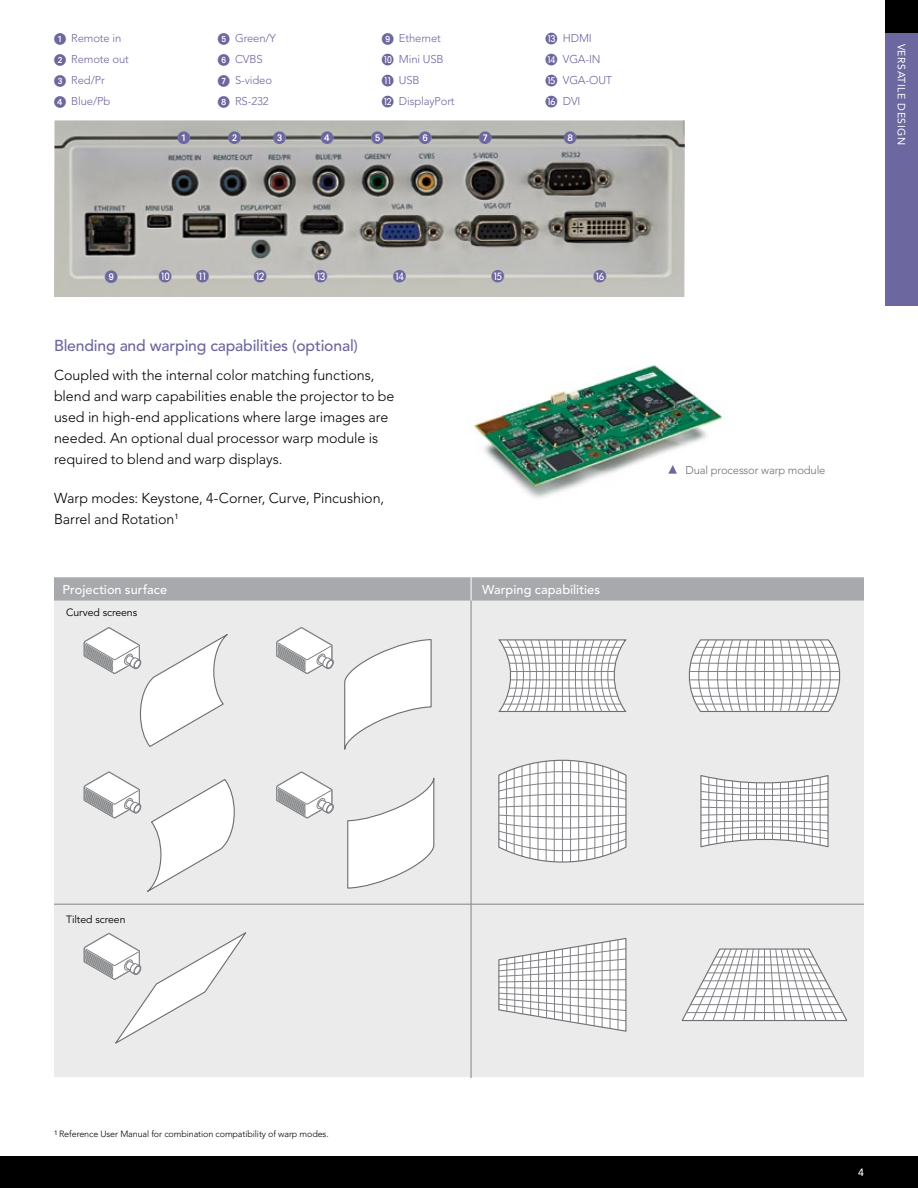
<style>
.page{position:relative;width:918px;height:1188px;background:#fff}
.page>*{position:absolute;margin:0;border:0;box-sizing:border-box;transform-origin:0 0}
.t1{font:500 15.75px "Avenir";letter-spacing:-.01em;color:#6c679e}
.t2{font:300 14.25px/21px "Avenir";letter-spacing:-.005em;color:#000}
.t3{font:13.05px "European Pi One";color:#6c679e}
.t4{font:500 12.75px "Avenir";color:#fff}
.t5{font:300 11.25px/21px "Avenir";letter-spacing:-.01em;color:#6c679e}
.t6{font:300 11.25px "Avenir";letter-spacing:-.01em;color:#6d6e71}
.t7{font:10.5px "Avenir";letter-spacing:-.005em;color:#000}
.t8{font:10.5px "Avenir";color:#fff}
.t9{font:500 10.5px "Avenir";color:#fff}
.t10{font:300 9px "Avenir";letter-spacing:-.01em;color:#000}
.s1{font-family:"European Pi One";font-weight:400;font-size:12px}
</style>
<div class="page">
<div style="left:0;top:1156px;width:918px;height:32px;background:#000"></div>
<div style="left:886px;top:32px;width:32px;height:274px;background:#6c679e"></div>
<div style="left:886px;top:0;width:32px;height:32px;background:#000"></div>
<img style="left:474px;top:365px;width:249px;height:133px">
<img style="left:54px;top:120px;width:631px;height:177px">
<div style="left:178px;top:132px;width:12px;height:12px;background:#fff;border-radius:50%"></div>
<div style="left:105px;top:271px;width:12px;height:12px;background:#fff;border-radius:50%"></div>
<div style="left:159px;top:271px;width:12px;height:12px;background:#fff;border-radius:50%"></div>
<div style="left:197px;top:271px;width:12px;height:12px;background:#fff;border-radius:50%"></div>
<div style="left:255px;top:271px;width:11px;height:12px;background:#fff;border-radius:50%"></div>
<div style="left:315px;top:271px;width:12px;height:12px;background:#fff;border-radius:50%"></div>
<div style="left:394px;top:271px;width:12px;height:12px;background:#fff;border-radius:50%"></div>
<div style="left:492px;top:271px;width:12px;height:12px;background:#fff;border-radius:50%"></div>
<div style="left:594px;top:271px;width:12px;height:12px;background:#fff;border-radius:50%"></div>
<div style="left:229px;top:132px;width:12px;height:12px;background:#fff;border-radius:50%"></div>
<div style="left:274px;top:132px;width:12px;height:12px;background:#fff;border-radius:50%"></div>
<div style="left:321px;top:132px;width:12px;height:12px;background:#fff;border-radius:50%"></div>
<div style="left:372px;top:132px;width:12px;height:12px;background:#fff;border-radius:50%"></div>
<div style="left:420px;top:132px;width:11px;height:12px;background:#fff;border-radius:50%"></div>
<div style="left:479px;top:132px;width:12px;height:12px;background:#fff;border-radius:50%"></div>
<div style="left:564px;top:132px;width:12px;height:12px;background:#fff;border-radius:50%"></div>
<div style="left:54px;top:599px;width:810px;height:478px;background:#ebebec"></div>
<hr style="left:471px;top:599px;width:1px;height:478px;background:#808285">
<hr style="left:54px;top:904px;width:810px;height:1px;background:#808285">
<svg style="left:83px;top:627px;width:145px;height:120px"></svg>
<svg style="left:83px;top:772px;width:152px;height:120px"></svg>
<svg style="left:83px;top:932px;width:163px;height:112px"></svg>
<svg style="left:498px;top:639px;width:129px;height:73px"></svg>
<svg style="left:688px;top:639px;width:153px;height:73px;background:#dfe0e0"></svg>
<svg style="left:498px;top:759px;width:129px;height:104px"></svg>
<hr style="left:514px;top:769px;width:1px;height:85px;background:#808285">
<hr style="left:506px;top:772px;width:1px;height:79px;background:#808285">
<hr style="left:530px;top:764px;width:1px;height:94px;background:#808285">
<hr style="left:522px;top:766px;width:1px;height:90px;background:#808285">
<hr style="left:546px;top:761px;width:1px;height:100px;background:#808285">
<hr style="left:538px;top:762px;width:1px;height:98px;background:#808285">
<hr style="left:562px;top:760px;width:1px;height:102px;background:#808285">
<hr style="left:554px;top:761px;width:1px;height:101px;background:#808285">
<hr style="left:578px;top:761px;width:1px;height:100px;background:#808285">
<hr style="left:570px;top:761px;width:1px;height:101px;background:#808285">
<hr style="left:595px;top:764px;width:1px;height:94px;background:#808285">
<hr style="left:587px;top:762px;width:1px;height:98px;background:#808285">
<hr style="left:610px;top:769px;width:1px;height:85px;background:#808285">
<hr style="left:603px;top:766px;width:1px;height:90px;background:#808285">
<hr style="left:618px;top:772px;width:1px;height:79px;background:#808285">
<svg style="left:498px;top:938px;width:129px;height:94px"></svg>
<hr style="left:515px;top:957px;width:1px;height:56px;background:#808285">
<hr style="left:507px;top:958px;width:1px;height:53px;background:#808285">
<hr style="left:530px;top:954px;width:1px;height:61px;background:#808285">
<hr style="left:522px;top:956px;width:1px;height:58px;background:#808285">
<hr style="left:546px;top:952px;width:1px;height:66px;background:#808285">
<hr style="left:538px;top:953px;width:1px;height:64px;background:#808285">
<hr style="left:562px;top:949px;width:1px;height:72px;background:#808285">
<hr style="left:554px;top:950px;width:1px;height:69px;background:#808285">
<hr style="left:578px;top:946px;width:1px;height:77px;background:#808285">
<hr style="left:570px;top:948px;width:1px;height:74px;background:#808285">
<hr style="left:594px;top:944px;width:1px;height:82px;background:#808285">
<hr style="left:586px;top:945px;width:1px;height:79px;background:#808285">
<hr style="left:610px;top:941px;width:1px;height:87px;background:#808285">
<hr style="left:602px;top:942px;width:1px;height:85px;background:#808285">
<hr style="left:618px;top:940px;width:1px;height:90px;background:#808285">
<svg style="left:681px;top:948px;width:167px;height:73px"></svg>
<svg style="left:700px;top:775px;width:129px;height:73px"></svg>
<hr style="left:716px;top:779px;width:1px;height:65px;background:#808285">
<hr style="left:709px;top:777px;width:1px;height:68px;background:#808285">
<hr style="left:732px;top:781px;width:1px;height:60px;background:#808285">
<hr style="left:724px;top:780px;width:1px;height:62px;background:#808285">
<hr style="left:748px;top:782px;width:1px;height:58px;background:#808285">
<hr style="left:740px;top:782px;width:1px;height:58px;background:#808285">
<hr style="left:764px;top:783px;width:1px;height:56px;background:#808285">
<hr style="left:756px;top:783px;width:1px;height:57px;background:#808285">
<hr style="left:780px;top:782px;width:1px;height:58px;background:#808285">
<hr style="left:772px;top:783px;width:1px;height:57px;background:#808285">
<hr style="left:796px;top:781px;width:1px;height:60px;background:#808285">
<hr style="left:788px;top:782px;width:1px;height:58px;background:#808285">
<hr style="left:812px;top:779px;width:1px;height:65px;background:#808285">
<hr style="left:804px;top:780px;width:1px;height:62px;background:#808285">
<hr style="left:820px;top:777px;width:1px;height:68px;background:#808285">
<svg style="left:276px;top:772px;width:58px;height:47px"></svg>
<svg style="left:276px;top:627px;width:58px;height:47px"></svg>
<svg style="left:344px;top:639px;width:91px;height:250px"></svg>
<svg style="left:668px;top:465px;width:9px;height:9px"></svg>
<svg style="left:54px;top:577px;width:810px;height:24px;background:#a9abae"></svg>
<p class="t5" style="left:54px;top:27px;width:76px"><span class="s1">1</span> Remote in<br><span class="s1">2</span> Remote out<br><span class="s1">3</span> Red/Pr<br><span class="s1">4</span> Blue/Pb</p>
<p class="t5" style="left:218px;top:27px;width:60px"><span class="s1">5</span> Green/Y<br><span class="s1">6</span> CVBS<br><span class="s1">7</span> S-video<br><span class="s1">8</span> RS-232</p>
<p class="t5" style="left:382px;top:27px;width:75px"><span class="s1">9</span> Ethernet<br><span class="s1">J</span> Mini USB<br><span class="s1">K</span> USB<br><span class="s1">L</span> DisplayPort</p>
<p class="t5" style="left:546px;top:27px;width:68px"><span class="s1">M</span> HDMI<br><span class="s1">N</span> VGA-IN<br><span class="s1">O</span> VGA-OUT<br><span class="s1">P</span> DVI</p>
<p class="t3" style="left:178px;top:131px;width:14px">1</p>
<p class="t3" style="left:228px;top:131px;width:14px">2</p>
<p class="t3" style="left:273px;top:131px;width:14px">3</p>
<p class="t3" style="left:321px;top:131px;width:14px">4</p>
<p class="t3" style="left:371px;top:131px;width:14px">5</p>
<p class="t3" style="left:419px;top:131px;width:14px">6</p>
<p class="t3" style="left:479px;top:131px;width:14px">7</p>
<p class="t3" style="left:564px;top:131px;width:14px">8</p>
<p class="t3" style="left:105px;top:270px;width:14px">9</p>
<p class="t3" style="left:159px;top:270px;width:14px">J</p>
<p class="t3" style="left:196px;top:270px;width:14px">K</p>
<p class="t3" style="left:254px;top:270px;width:14px">L</p>
<p class="t3" style="left:315px;top:270px;width:14px">M</p>
<p class="t3" style="left:393px;top:270px;width:14px">N</p>
<p class="t3" style="left:492px;top:270px;width:14px">O</p>
<p class="t3" style="left:594px;top:270px;width:14px">P</p>
<p class="t1" style="left:54px;top:337px;width:305px">Blending and warping capabilities (optional)</p>
<p class="t2" style="left:54px;top:364px;width:342px">Coupled with the internal color matching functions, blend and warp capabilities enable the projector to be used in high-end applications where large images are needed. An optional dual processor warp module is required to blend and warp displays.</p>
<p class="t2" style="left:54px;top:488px;width:332px">Warp modes: Keystone, 4-Corner, Curve, Pincushion,<br>Barrel and Rotation<sup>1</sup></p>
<p class="t4" style="left:60px;top:580px;width:105px">Projection surface</p>
<p class="t7" style="left:66px;top:607px;width:73px">Curved screens</p>
<p class="t4" style="left:481px;top:580px;width:119px">Warping capabilities</p>
<p class="t4" style="left:63px;top:582px;width:106px">Projection surface</p>
<p class="t4" style="left:482px;top:582px;width:119px">Warping capabilities</p>
<p class="t8" style="left:908px;top:44px;width:103px;rotate:90deg">Versatile design</p>
<p class="t6" style="left:686px;top:463px;width:142px">Dual processor warp module</p>
<p class="t7" style="left:66px;top:913px;width:61px">Tilted screen</p>
<p class="t10" style="left:54px;top:1129px;width:276px"><sup>1</sup> Reference User Manual for combination compatibility of warp modes.</p>
<p class="t9" style="left:858px;top:1166px;width:7px">4</p>
</div>
